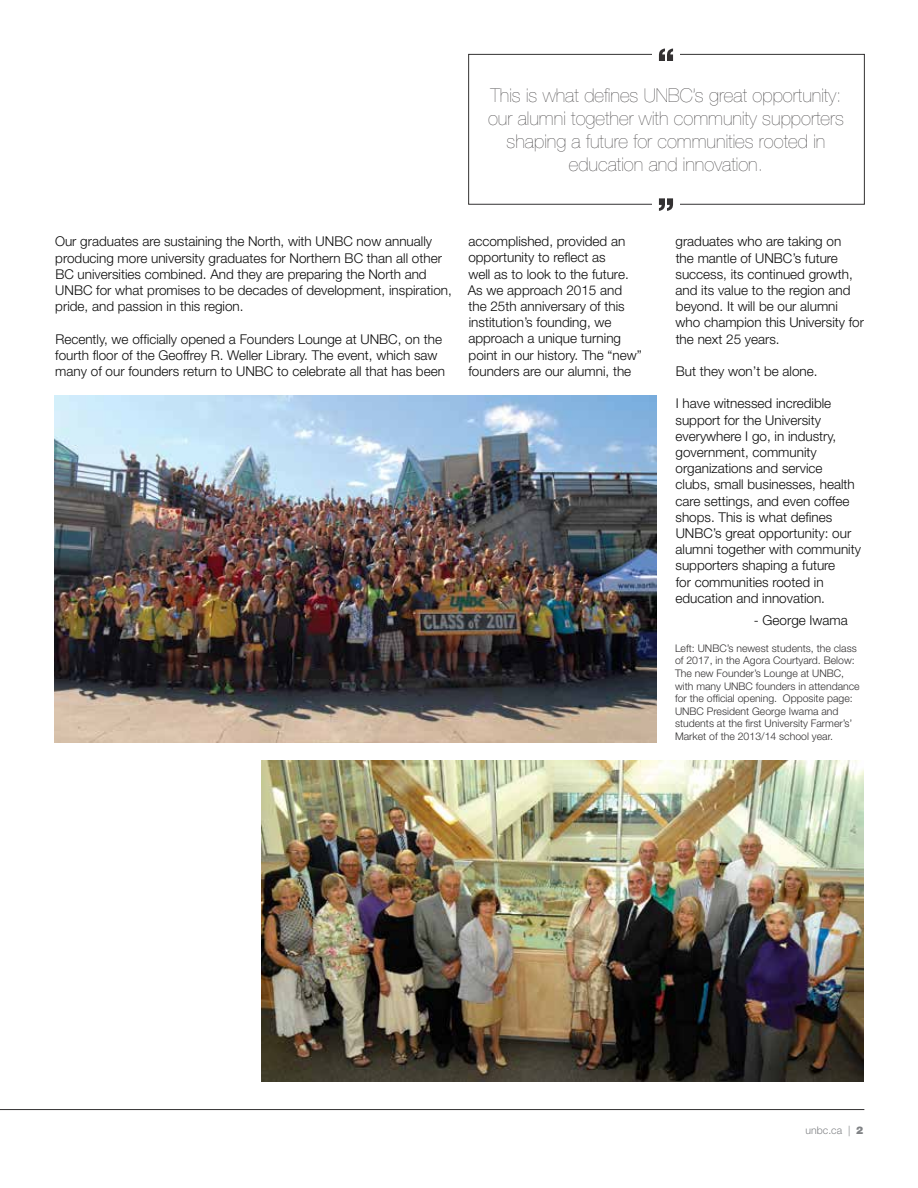
<style>
.page{position:relative;width:918px;height:1188px;background:#fff}
.page>*{position:absolute;margin:0;border:0;box-sizing:border-box;transform-origin:0 0}
.t1{font:200 19.05px/23px "Helvetica Neue LT";color:#333132;text-align:center}
.t2{font:300 13.5px/16.2px "Helvetica Neue LT";color:#0d0d0d}
.t3{font:300 10.5px/12.6px "Helvetica Neue LT";color:#333132}
.t4{font:300 10.5px "Helvetica Neue LT";color:#808285}
.s1{font-weight:900;font-size:10.65px}
</style>
<div class="page">
<hr style="left:0;top:1109px;width:864px;height:1px;background:#333132">
<div style="left:468px;top:54px;width:397px;height:151px;border:1px solid #333132"></div>
<div style="left:652px;top:45px;width:28px;height:20px;background:#fff"></div>
<svg style="left:659px;top:48px;width:14px;height:13px"></svg>
<img style="left:54px;top:395px;width:603px;height:347px">
<img style="left:261px;top:761px;width:603px;height:320px">
<div style="left:652px;top:195px;width:28px;height:20px;background:#fff"></div>
<svg style="left:659px;top:198px;width:14px;height:13px"></svg>
<h1 class="t1" style="left:488px;top:84px;width:357px">This is what defines UNBC’s great opportunity: our alumni together with community supporters shaping a future for communities rooted in education and innovation.</h1>
<p class="t2" style="left:55px;top:233px;width:398px">Our graduates are sustaining the North, with UNBC now annually producing more university graduates for Northern BC than all other BC universities combined. And they are preparing the North and UNBC for what promises to be decades of development, inspiration, pride, and passion in this region.</p>
<p class="t2" style="left:55px;top:330px;width:391px">Recently, we officially opened a Founders Lounge at UNBC, on the fourth floor of the Geoffrey R. Weller Library. The event, which saw many of our founders return to UNBC to celebrate all that has been</p>
<p class="t2" style="left:468px;top:233px;width:176px">accomplished, provided an opportunity to reflect as<br>well as to look to the future.<br>As we approach 2015 and the 25th anniversary of this institution’s founding, we approach a unique turning point in our history. The “new” founders are our alumni, the</p>
<p class="t2" style="left:676px;top:233px;width:190px">graduates who are taking on<br>the mantle of UNBC’s future success, its continued growth, and its value to the region and beyond. It will be our alumni who champion this University for the next 25 years.</p>
<p class="t2" style="left:676px;top:363px;width:143px">But they won’t be alone.</p>
<p class="t2" style="left:676px;top:395px;width:187px">I have witnessed incredible support for the University everywhere I go, in industry, government, community organizations and service<br>clubs, small businesses, health care settings, and even coffee shops. This is what defines<br>UNBC’s great opportunity: our alumni together with community supporters shaping a future<br>for communities rooted in education and innovation.</p>
<p class="t2" style="left:754px;top:612px;width:96px">- George Iwama</p>
<p class="t3" style="left:675px;top:641px;width:186px">Left: UNBC’s newest students, the class of 2017, in the Agora Courtyard. Below:<br>The new Founder’s Lounge at UNBC, with many UNBC founders in attendance for the official opening. Opposite page:<br>UNBC President George Iwama and students at the first University Farmer’s’ Market of the 2013/14 school year.</p>
<p class="t4" style="left:806px;top:1124px;width:59px">unbc.ca | <span class="s1">2</span></p>
</div>
